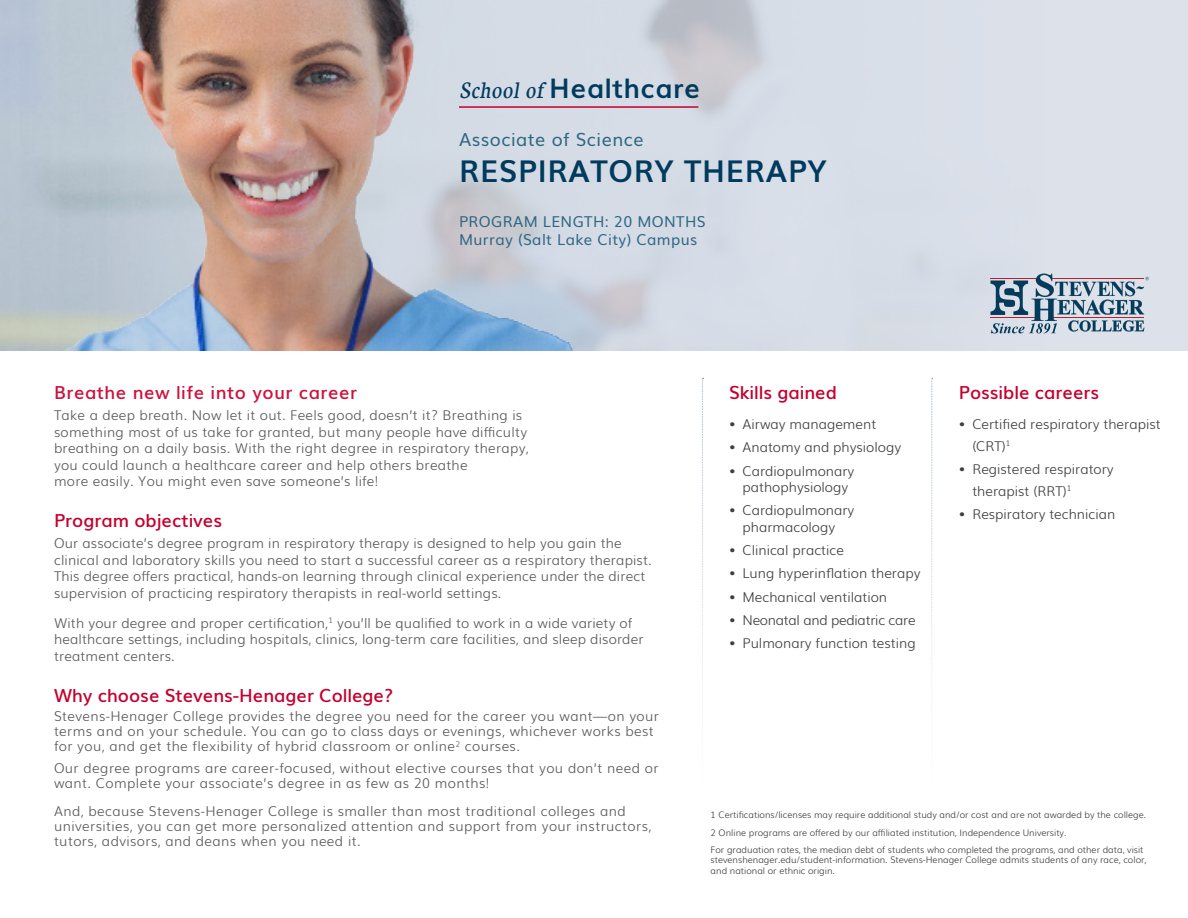
<style>
.page{position:relative;width:1188px;height:918px;background:#fff}
.page>*{position:absolute;margin:0;border:0;box-sizing:border-box;transform-origin:0 0}
.School_Of_Headline{font:700 30px "Muli";letter-spacing:.025em;color:#003a5d}
.School_of_Header{font:700 27px "Muli";letter-spacing:.025em;color:#003a5d}
.Program_Overview_Hea{font:600 18px "Muli";color:#c5002e}
.Program_Overview_Hea-2{font:600 18px "Muli";letter-spacing:.03em;color:#cd123d}
.Program_Overview_Lis{font:600 18px "Muli";color:#c5002e}
.School_Of_Headline-2{font:18px "Muli";letter-spacing:.025em;color:#2f6783}
.School_Of_Headline-3{font:15px/18px "Muli";letter-spacing:.025em;color:#2f6783}
.Program_Overview_Bod{font:300 13.5px/16.5px "Muli";letter-spacing:.02em;color:#57585a}
.Program_Overview_Lis-2{font:300 13.5px/16.5px "Muli";color:#3e3e3f;text-align:center}
.Program_Overview_Lis-3{font:300 13.5px "Muli";letter-spacing:-.02em;color:#3e3e3f}
.Program_Overview_Dis{font:300 9px/10.5px "Muli";color:#3e3e3f}
.s1{font-family:"Neuton";font-weight:400;font-style:italic;font-size:21px}
</style>
<div class="page">
<div style="left:0;top:0;width:1188px;height:351px;background:#dce1ea"></div>
<svg style="left:702px;top:378px;width:1px;height:349px"></svg>
<svg style="left:932px;top:378px;width:1px;height:250px"></svg>
<img style="left:0;top:0;width:594px;height:351px">
<hr style="left:459px;top:106px;width:239px;height:2px;background:#c5002e">
<svg style="left:990px;top:274px;width:159px;height:59px"></svg>
<p class="School_of_Header" style="left:459px;top:66px;width:242px"><span class="s1">School of</span> Healthcare</p>
<p class="School_Of_Headline-2" style="left:459px;top:124px;width:186px">Associate of Science</p>
<p class="School_Of_Headline" style="left:459px;top:147px;width:369px">RESPIRATORY THERAPY</p>
<p class="School_Of_Headline-3" style="left:459px;top:211px;width:248px">PROGRAM LENGTH: 20 MONTHS<br>Murray (Salt Lake City) Campus</p>
<p class="Program_Overview_Hea-2" style="left:54px;top:378px;width:305px">Breathe new life into your career</p>
<p class="Program_Overview_Bod" style="left:54px;top:406px;width:476px">Take a deep breath. Now let it out. Feels good, doesn’t it? Breathing is something most of us take for granted, but many people have difficulty breathing on a daily basis. With the right degree in respiratory therapy, you could launch a healthcare career and help others breathe<br>more easily. You might even save someone’s life!</p>
<p class="Program_Overview_Hea" style="left:54px;top:506px;width:170px">Program objectives</p>
<p class="Program_Overview_Bod" style="left:54px;top:534px;width:599px">Our associate’s degree program in respiratory therapy is designed to help you gain the clinical and laboratory skills you need to start a successful career as a respiratory therapist.<br>This degree offers practical, hands-on learning through clinical experience under the direct supervision of practicing respiratory therapists in real-world settings.</p>
<p class="Program_Overview_Bod" style="left:54px;top:613px;width:591px">With your degree and proper certification,<sup>1</sup> you’ll be qualified to work in a wide variety of healthcare settings, including hospitals, clinics, long-term care facilities, and sleep disorder treatment centers.</p>
<p class="Program_Overview_Hea" style="left:54px;top:681px;width:341px">Why choose Stevens-Henager College?</p>
<p class="Program_Overview_Bod" style="left:54px;top:708px;width:607px;line-height:15px">Stevens-Henager College provides the degree you need for the career you want—on your terms and on your schedule. You can go to class days or evenings, whichever works best for you, and get the flexibility of hybrid classroom or online<sup>2</sup> courses.</p>
<p class="Program_Overview_Bod" style="left:54px;top:760px;width:606px;line-height:15px">Our degree programs are career-focused, without elective courses that you don’t need or want. Complete your associate’s degree in as few as 20 months!</p>
<p class="Program_Overview_Bod" style="left:54px;top:803px;width:599px;line-height:15px">And, because Stevens-Henager College is smaller than most traditional colleges and universities, you can get more personalized attention and support from your instructors, tutors, advisors, and deans when you need it.</p>
<p class="Program_Overview_Lis" style="left:729px;top:378px;width:109px">Skills gained</p>
<p class="Program_Overview_Lis-2" style="left:729px;top:415px;width:149px">• Airway management</p>
<p class="Program_Overview_Lis-2" style="left:729px;top:438px;width:174px">• Anatomy and physiology</p>
<p class="Program_Overview_Lis-2" style="left:729px;top:462px;width:127px">• Cardiopulmonary pathophysiology</p>
<p class="Program_Overview_Lis-2" style="left:729px;top:501px;width:127px">• Cardiopulmonary pharmacology</p>
<p class="Program_Overview_Lis-2" style="left:729px;top:541px;width:116px">• Clinical practice</p>
<p class="Program_Overview_Lis-2" style="left:729px;top:564px;width:193px">• Lung hyperinflation therapy</p>
<p class="Program_Overview_Lis-2" style="left:729px;top:588px;width:160px">• Mechanical ventilation</p>
<p class="Program_Overview_Lis-3" style="left:729px;top:609px;width:188px">• Neonatal and pediatric care</p>
<p class="Program_Overview_Lis-2" style="left:729px;top:634px;width:188px">• Pulmonary function testing</p>
<p class="Program_Overview_Lis" style="left:959px;top:378px;width:142px">Possible careers</p>
<p class="Program_Overview_Lis-2" style="left:972px;top:413px;width:190px;line-height:21.6px;text-align:left;text-indent:-14px">• Certified respiratory therapist (CRT)<sup>1</sup></p>
<p class="Program_Overview_Lis-2" style="left:972px;top:457px;width:143px;line-height:21.6px;text-align:left;text-indent:-14px">• Registered respiratory therapist (RRT)<sup>1</sup></p>
<p class="Program_Overview_Lis-2" style="left:959px;top:505px;width:158px">• Respiratory technician</p>
<p class="Program_Overview_Dis" style="left:711px;top:809px;width:437px">1 Certifications/licenses may require additional study and/or cost and are not awarded by the college.</p>
<p class="Program_Overview_Dis" style="left:711px;top:826px;width:357px">2 Online programs are offered by our affiliated institution, Independence University.</p>
<p class="Program_Overview_Dis" style="left:711px;top:844px;width:437px">For graduation rates, the median debt of students who completed the programs, and other data, visit stevenshenager.edu/student-information. Stevens-Henager College admits students of any race, color, and national or ethnic origin.</p>
</div>
